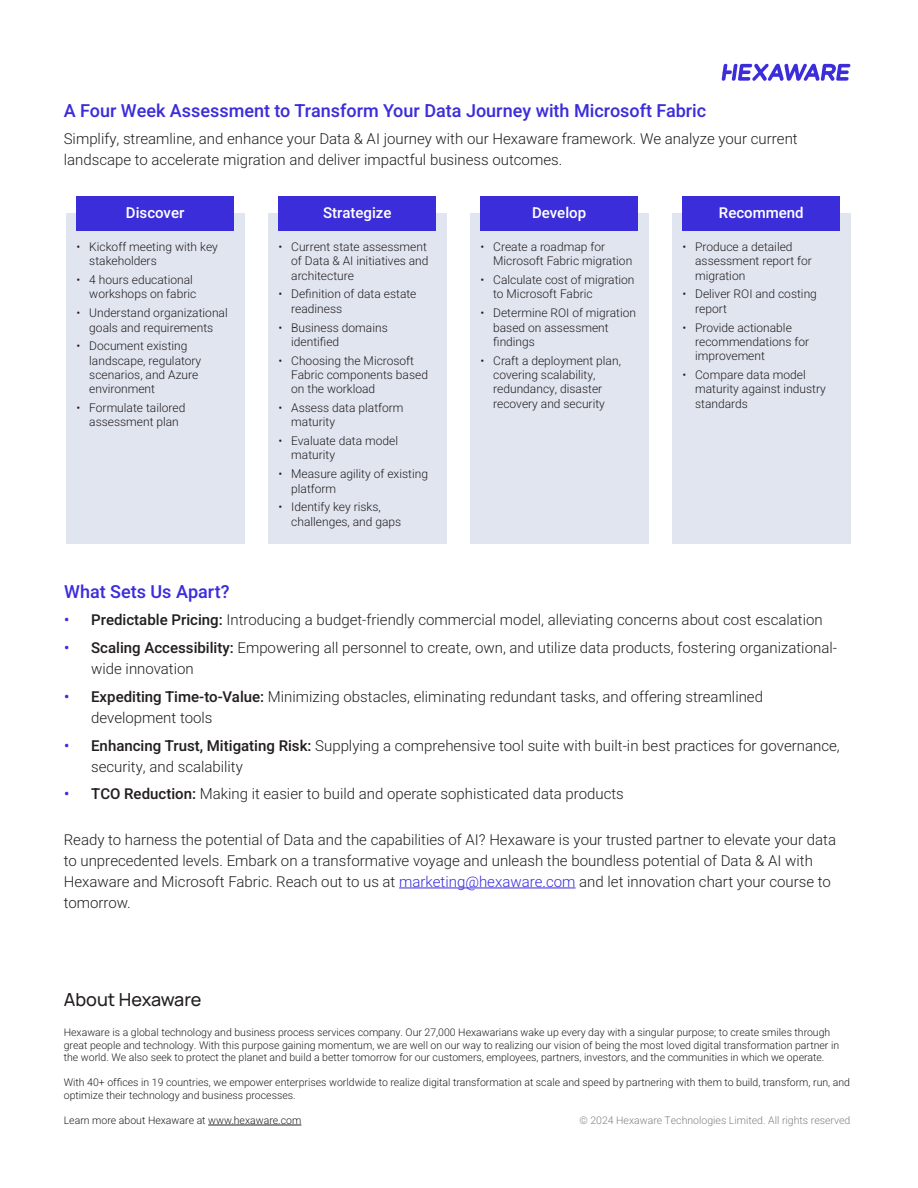
<style>
.page{position:relative;width:918px;height:1188px;background:#fff}
.page>*{position:absolute;margin:0;border:0;box-sizing:border-box;transform-origin:0 0}
.Sub_titles{font:500 18px "Heebo";color:#3c2dda}
.body_title{font:500 18px "Manrope";color:#231f20}
.body_text{font:300 15px/21px "Heebo";color:#231f20}
.Sub_titles-2{font:500 15px "Heebo";color:#fff}
.t1{font:300 12px/14.4px "Heebo";color:#231f20}
.body_text-2{font:300 10.5px/12.6px "Heebo";color:#231f20}
.t2{font:300 10.5px "Heebo";color:#808285}
.s1{font-weight:500;color:#3c2dda}
.s2{font-weight:500}
.s3{color:#3c2dda}
</style>
<div class="page">
<svg style="left:722px;top:64px;width:128px;height:17px"></svg>
<hr style="left:208px;top:1125px;width:93px;height:1px;background:#231f20">
<div style="left:66px;top:214px;width:178px;height:330px;background:#e1e5f0"></div>
<div style="left:77px;top:197px;width:157px;height:34px;background:#3c2dda"></div>
<div style="left:268px;top:214px;width:178px;height:330px;background:#e1e5f0"></div>
<div style="left:279px;top:197px;width:157px;height:34px;background:#3c2dda"></div>
<div style="left:470px;top:214px;width:178px;height:330px;background:#e1e5f0"></div>
<div style="left:480px;top:197px;width:158px;height:34px;background:#3c2dda"></div>
<div style="left:672px;top:214px;width:178px;height:330px;background:#e1e5f0"></div>
<div style="left:682px;top:197px;width:158px;height:34px;background:#3c2dda"></div>
<hr style="left:399px;top:888px;width:177px;height:1px;background:#3c2dda">
<p class="Sub_titles" style="left:64px;top:98px;width:644px">A Four Week Assessment to Transform Your Data Journey with Microsoft Fabric</p>
<p class="body_text" style="left:64px;top:129px;width:736px">Simplify, streamline, and enhance your Data &amp; AI journey with our Hexaware framework. We analyze your current landscape to accelerate migration and deliver impactful business outcomes.</p>
<p class="Sub_titles-2" style="left:126px;top:203px;width:60px">Discover</p>
<p class="t1" style="left:89px;top:240px;width:130px;text-indent:-13px">• Kickoff meeting with key stakeholders</p>
<p class="t1" style="left:77px;top:273px;width:121px;text-align:right">• 4 hours educational workshops on fabric</p>
<p class="t1" style="left:77px;top:306px;width:153px;text-align:center">• Understand organizational goals and requirements</p>
<p class="t1" style="left:89px;top:339px;width:113px;text-indent:-13px">• Document existing landscape, regulatory scenarios, and Azure environment</p>
<p class="t1" style="left:77px;top:401px;width:110px;text-align:center">• Formulate tailored assessment plan</p>
<p class="Sub_titles-2" style="left:719px;top:202px;width:86px">Recommend</p>
<p class="t1" style="left:695px;top:240px;width:118px;text-indent:-13px">• Produce a detailed assessment report for migration</p>
<p class="t1" style="left:695px;top:287px;width:123px;text-indent:-13px">• Deliver ROI and costing report</p>
<p class="t1" style="left:695px;top:320px;width:115px;text-indent:-13px">• Provide actionable recommendations for improvement</p>
<p class="t1" style="left:695px;top:368px;width:132px;text-indent:-13px">• Compare data model maturity against industry standards</p>
<p class="Sub_titles-2" style="left:323px;top:202px;width:70px">Strategize</p>
<p class="t1" style="left:291px;top:240px;width:139px;text-indent:-13px">• Current state assessment of Data &amp; AI initiatives and architecture</p>
<p class="t1" style="left:291px;top:287px;width:127px;text-indent:-13px">• Definition of data estate readiness</p>
<p class="t1" style="left:291px;top:320px;width:98px;text-indent:-13px">• Business domains identified</p>
<p class="t1" style="left:291px;top:353px;width:138px;text-indent:-13px">• Choosing the Microsoft<br>Fabric components based on the workload</p>
<p class="t1" style="left:291px;top:401px;width:114px;text-indent:-13px">• Assess data platform maturity</p>
<p class="t1" style="left:291px;top:434px;width:108px;text-indent:-13px">• Evaluate data model maturity</p>
<p class="t1" style="left:291px;top:467px;width:138px;text-indent:-13px">• Measure agility of existing platform</p>
<p class="t1" style="left:291px;top:500px;width:112px;text-indent:-13px">• Identify key risks, challenges, and gaps</p>
<p class="Sub_titles-2" style="left:532px;top:203px;width:56px">Develop</p>
<p class="t1" style="left:493px;top:240px;width:141px;text-indent:-13px">• Create a roadmap for<br>Microsoft Fabric migration</p>
<p class="t1" style="left:493px;top:273px;width:143px;text-indent:-13px">• Calculate cost of migration to Microsoft Fabric</p>
<p class="t1" style="left:493px;top:306px;width:144px;text-indent:-13px">• Determine ROI of migration based on assessment findings</p>
<p class="t1" style="left:493px;top:353px;width:129px;text-indent:-13px">• Craft a deployment plan, covering scalability, redundancy, disaster recovery and security</p>
<p class="Sub_titles" style="left:64px;top:579px;width:167px">What Sets Us Apart?</p>
<p class="body_text" style="left:64px;top:610px;width:760px"><span class="s1">•</span> <span class="s2">Predictable Pricing:</span> Introducing a budget-friendly commercial model, alleviating concerns about cost escalation</p>
<p class="body_text" style="left:91px;top:637px;width:747px;text-indent:-27px"><span class="s1">•</span> <span class="s2">Scaling Accessibility:</span> Empowering all personnel to create, own, and utilize data products, fostering organizational&shy;wide innovation</p>
<p class="body_text" style="left:91px;top:686px;width:673px;text-indent:-27px"><span class="s1">•</span> <span class="s2">Expediting Time-to-Value:</span> Minimizing obstacles, eliminating redundant tasks, and offering streamlined development tools</p>
<p class="body_text" style="left:91px;top:735px;width:750px;text-indent:-27px"><span class="s1">•</span> <span class="s2">Enhancing Trust, Mitigating Risk:</span> Supplying a comprehensive tool suite with built-in best practices for governance, security, and scalability</p>
<p class="body_text" style="left:64px;top:784px;width:561px"><span class="s1">•</span> <span class="s2">TCO Reduction:</span> Making it easier to build and operate sophisticated data products</p>
<p class="body_text" style="left:64px;top:829px;width:774px">Ready to harness the potential of Data and the capabilities of AI? Hexaware is your trusted partner to elevate your data to unprecedented levels. Embark on a transformative voyage and unleash the boundless potential of Data &amp; AI with Hexaware and Microsoft Fabric. Reach out to us at <span class="s3">marketing@hexaware.com</span> and let innovation chart your course to tomorrow.</p>
<p class="body_title" style="left:64px;top:986px;width:139px">About Hexaware</p>
<p class="body_text-2" style="left:64px;top:1026px;width:777px">Hexaware is a global technology and business process services company. Our 27,000 Hexawarians wake up every day with a singular purpose; to create smiles through great people and technology. With this purpose gaining momentum, we are well on our way to realizing our vision of being the most loved digital transformation partner in the world. We also seek to protect the planet and build a better tomorrow for our customers, employees, partners, investors, and the communities in which we operate.</p>
<p class="body_text-2" style="left:64px;top:1076px;width:788px">With 40+ offices in 19 countries, we empower enterprises worldwide to realize digital transformation at scale and speed by partnering with them to build, transform, run, and optimize their technology and business processes.</p>
<p class="body_text-2" style="left:64px;top:1114px;width:239px">Learn more about Hexaware at www.hexaware.com</p>
<p class="t2" style="left:579px;top:1113px;width:273px">© 2024 Hexaware Technologies Limited. All rights reserved</p>
</div>
